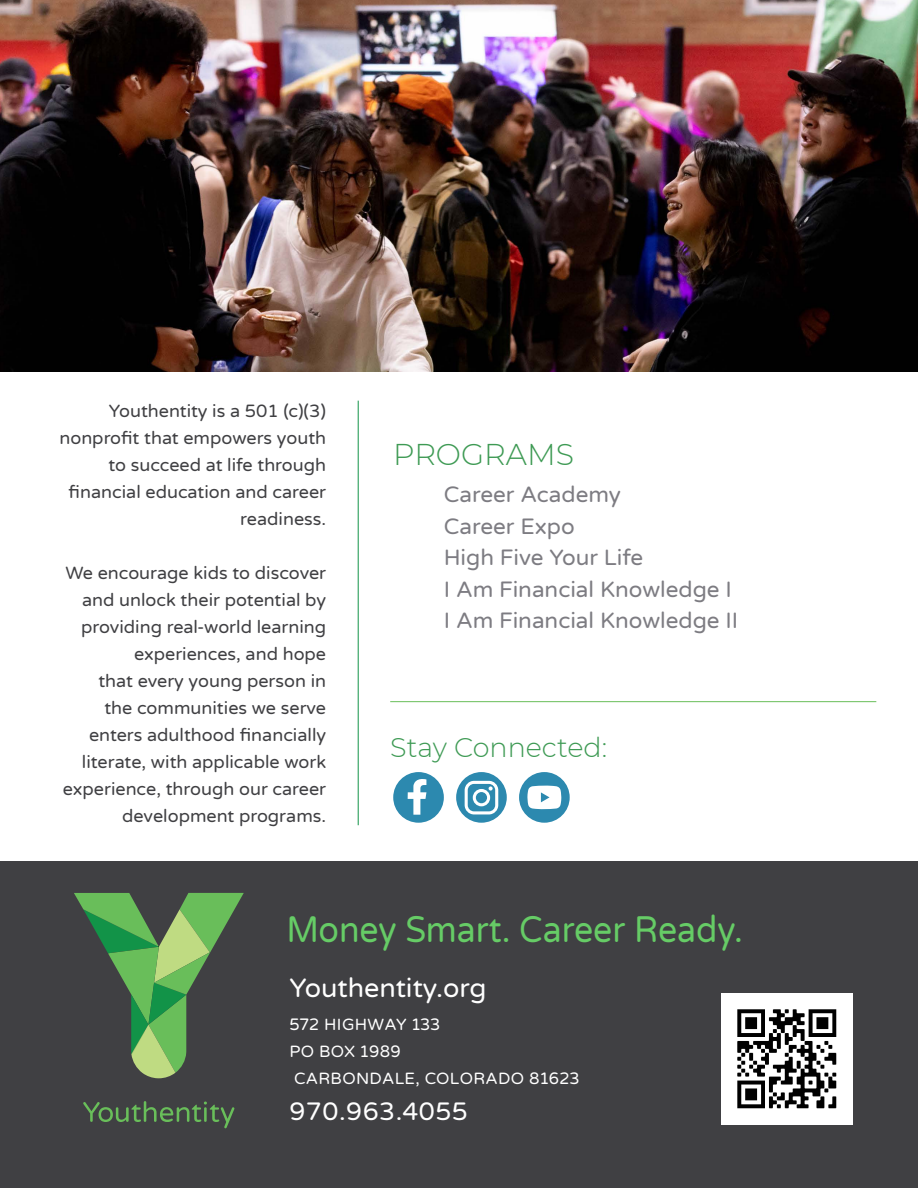
<style>
.page{position:relative;width:918px;height:1188px;background:#fff}
.page>*{position:absolute;margin:0;border:0;box-sizing:border-box;transform-origin:0 0}
.t1{font:37.5px "Varela Round";color:#6c6;scale:.9 1}
.t2{font:300 30px "Montserrat";color:#3e9a54}
.t3{font:27px "Varela Round";color:#fff}
.t4{font:300 27px "Montserrat";color:#3e9a54}
.t5{font:25.5px "Varela Round";letter-spacing:.02em;color:#fff}
.t6{font:22.5px/31.5px "Varela Round";color:#7d7c82}
.t7{font:18px/27px "Varela Round";color:#404043;text-align:right}
.t8{font:16.5px/27px "Varela Round";letter-spacing:.02em;color:#fff}
</style>
<div class="page">
<div style="left:0;top:862px;width:918px;height:326px;background:#404043"></div>
<svg style="left:74px;top:893px;width:170px;height:185px"></svg>
<svg style="left:83px;top:1101px;width:151px;height:27px"></svg>
<hr style="left:358px;top:401px;width:1px;height:424px;background:#129348">
<hr style="left:390px;top:701px;width:486px;height:1px;background:#69be5a">
<img style="left:721px;top:993px;width:131px;height:131px">
<img style="left:0;top:0;width:918px;height:372px">
<div style="left:519px;top:772px;width:51px;height:51px;background:#2c89af;border-radius:25px"></div>
<svg style="left:527px;top:785px;width:34px;height:25px"></svg>
<div style="left:393px;top:772px;width:51px;height:51px;background:#2c89af;border-radius:25px"></div>
<svg style="left:408px;top:779px;width:18px;height:36px"></svg>
<svg style="left:456px;top:772px;width:51px;height:51px"></svg>
<svg style="left:465px;top:781px;width:33px;height:33px"></svg>
<p class="t7" style="left:59px;top:397px;width:268px">Youthentity is a 501 (c)(3) nonprofit that empowers youth to succeed at life through financial education and career readiness.</p>
<p class="t7" style="left:63px;top:559px;width:265px">We encourage kids to discover and unlock their potential by providing real-world learning experiences, and hope<br>that every young person in<br>the communities we serve enters adulthood financially literate, with applicable work experience, through our career development programs.</p>
<h2 class="t2" style="left:393px;top:434px;width:182px">PROGRAMS</h2>
<p class="t6" style="left:444px;top:478px;width:296px">Career Academy<br>Career Expo<br>High Five Your Life<br>I Am Financial Knowledge I<br>I Am Financial Knowledge II</p>
<h3 class="t4" style="left:390px;top:729px;width:218px">Stay Connected:</h3>
<h1 class="t1" style="left:286px;top:904px;width:509px">Money Smart. Career Ready.</h1>
<h3 class="t3" style="left:289px;top:970px;width:199px">Youthentity.org</h3>
<p class="t8" style="left:289px;top:1011px;width:292px">572 HIGHWAY 133<br>PO BOX 1989<br>CARBONDALE, COLORADO 81623</p>
<h3 class="t5" style="left:289px;top:1094px;width:180px">970.963.4055</h3>
</div>
